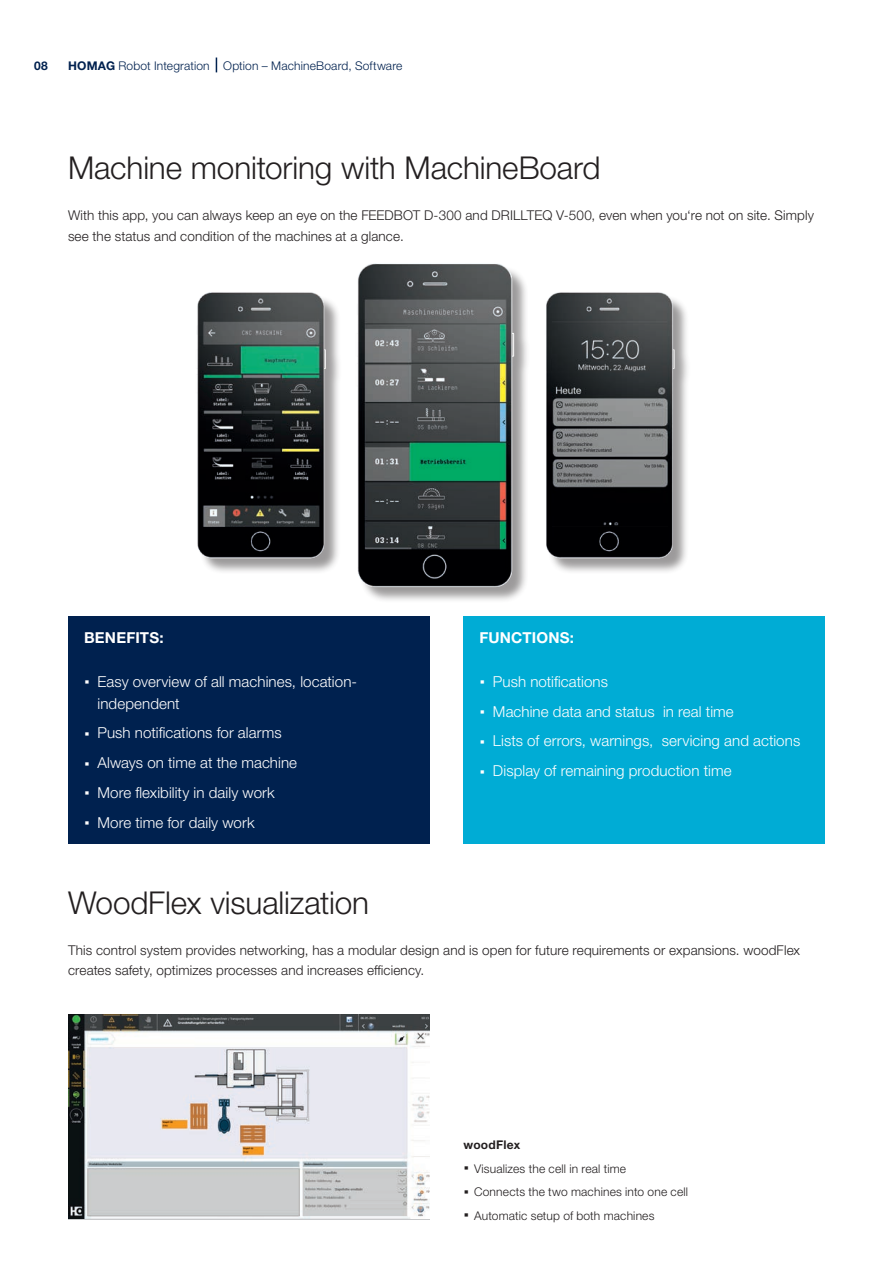
<style>
.page{position:relative;width:893px;height:1263px;background:#fff}
.page>*{position:absolute;margin:0;border:0;box-sizing:border-box;transform-origin:0 0}
.t1{font:300 31.5px "Helvetica Neue LTW1 G";letter-spacing:-.005em;color:#231f20}
.t2{font:300 15.15px/29.7px "Helvetica Neue LTW1 G";letter-spacing:.005em;color:#fff}
.t3{font:700 15.15px "Helvetica Neue LTW1 G";letter-spacing:.01em;color:#fff}
.t4{font:300 13.5px/20.4px "Helvetica Neue LTW1 G";letter-spacing:.01em;color:#231f20}
.t5{font:300 12px/23.7px "Helvetica Neue LTW1 G";letter-spacing:.015em;color:#231f20}
.t6{font:300 12px "Helvetica Neue LTW1 G";letter-spacing:.015em;color:#00214f}
.t7{font:700 12px "Helvetica Neue LTW1 G";color:#00214f}
.s1{font-weight:700}
.s2{font-weight:700;font-size:21px}
</style>
<div class="page">
<img style="left:68px;top:1014px;width:361px;height:204px">
<img style="left:197px;top:263px;width:491px;height:362px">
<svg style="left:216px;top:58px;width:1px;height:14px"></svg>
<div style="left:68px;top:616px;width:361px;height:228px;background:#00214f"></div>
<div style="left:463px;top:616px;width:362px;height:228px;background:#00acd5"></div>
<p class="t7" style="left:34px;top:58px;width:15px">08</p>
<p class="t6" style="left:68px;top:58px;width:336px"><span class="s1">HOMAG</span> Robot Integration Option – MachineBoard, Software</p>
<h1 class="t1" style="left:68px;top:149px;width:534px">Machine monitoring with MachineBoard</h1>
<p class="t4" style="left:68px;top:205px;width:747px">With this app, you can always keep an eye on the FEEDBOT D-300 and DRILLTEQ V-500, even when you‘re not on site. Simply see the status and condition of the machines at a glance.</p>
<p class="t3" style="left:84px;top:629px;width:81px">BENEFITS:</p>
<p class="t2" style="left:97px;top:671px;width:261px;line-height:21.8px;text-indent:-13px"><span class="s2">·</span> Easy overview of all machines, location&shy;independent</p>
<p class="t2" style="left:84px;top:718px;width:214px"><span class="s2">·</span> Push notifications for alarms<br><span class="s2">·</span> Always on time at the machine <span class="s2">·</span> More flexibility in daily work<br><span class="s2">·</span> More time for daily work</p>
<p class="t3" style="left:480px;top:629px;width:96px">FUNCTIONS:</p>
<p class="t2" style="left:480px;top:667px;width:322px"><span class="s2">·</span> Push notifications<br><span class="s2">·</span> Machine data and status in real time<br><span class="s2">·</span> Lists of errors, warnings, servicing and actions <span class="s2">·</span> Display of remaining production time</p>
<h1 class="t1" style="left:68px;top:883px;width:303px">WoodFlex visualization</h1>
<p class="t4" style="left:68px;top:940px;width:734px">This control system provides networking, has a modular design and is open for future requirements or expansions. woodFlex creates safety, optimizes processes and increases efficiency.</p>
<p class="t5" style="left:463px;top:1133px;width:226px"><span class="s1">woodFlex<br></span><span class="s2">·</span> Visualizes the cell in real time<br><span class="s2">·</span> Connects the two machines into one cell <span class="s2">·</span> Automatic setup of both machines</p>
</div>
